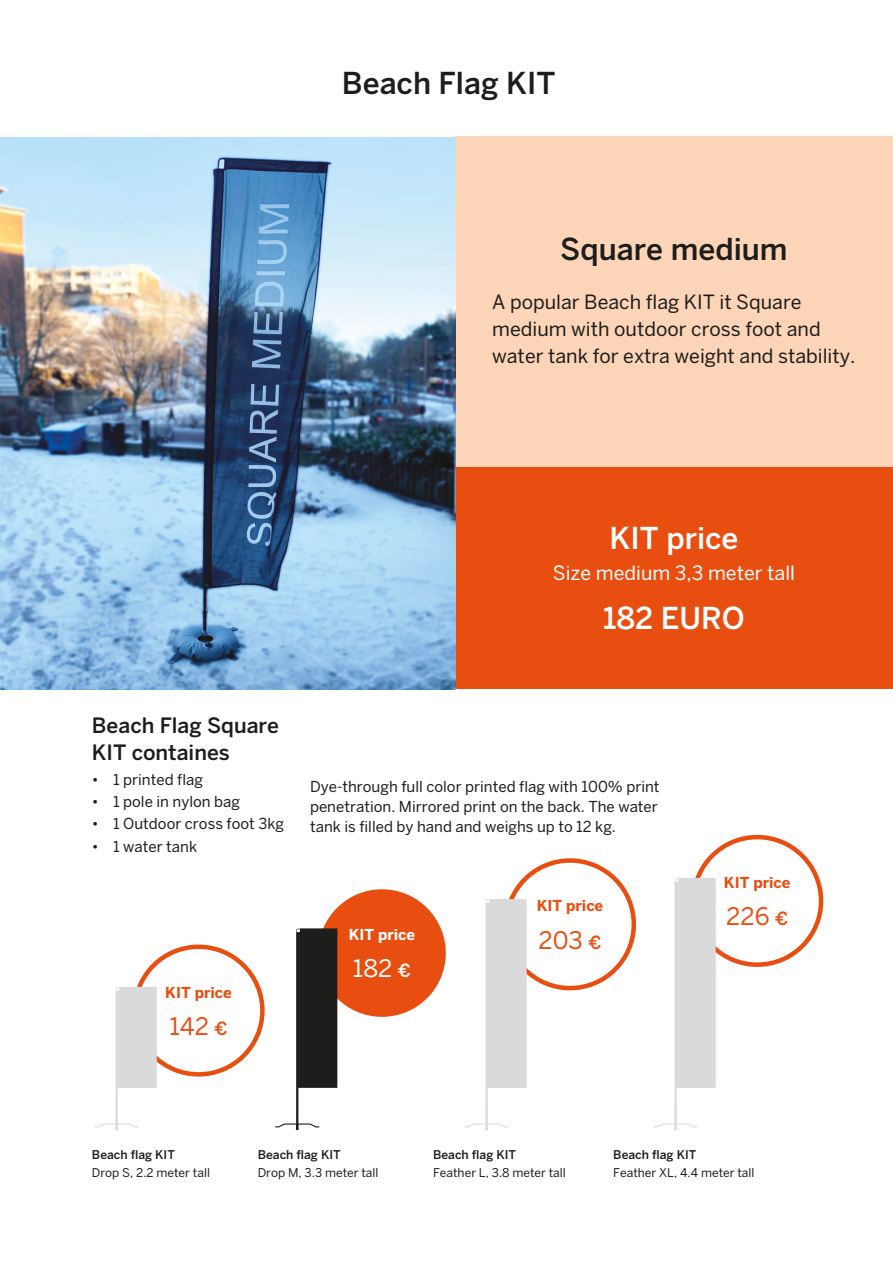
<style>
.page{position:relative;width:893px;height:1263px;background:#fff}
.page>*{position:absolute;margin:0;border:0;box-sizing:border-box;transform-origin:0 0}
.Paket_txt_-_paketpri{font:500 30px "Benton Sans";color:#fff}
.Paket_text_-_H1{font:500 30px "Benton Sans";color:#1d1d1b}
.Produktnamn{font:500 30px "Benton Sans";color:#1d1d1b}
.Paket_txt_-_paketpri-2{font:24px "Benton Sans";color:#e84e0f}
.Paket_txt_-_paketpri-3{font:24px "Benton Sans";color:#fff}
.Paket_txt_-_H2{font:500 21px/27px "Benton Sans";color:#1d1d1b}
.Paket_txt_-_ingress{font:19.5px/27px "Benton Sans";color:#1d1d1b}
.Paket_txt_-_ingress-2{font:19.5px "Benton Sans";color:#fff}
.Paket_txt_-_P{font:15px/20.2px "Benton Sans";color:#1d1d1b;text-align:justify}
.Paket_txt_-_paketpri-4{font:700 15px "Benton Sans";color:#e84e0f}
.Paket_txt_-_paketpri-5{font:700 15px "Benton Sans";color:#fff}
.Paket_txt_-_P-2{font:12px "Benton Sans";color:#1d1d1b}
.Paket_txt_-_P-3{font:500 12px "Benton Sans";color:#1d1d1b}
.s1{font-weight:500;font-size:18px}
</style>
<div class="page">
<div style="left:455px;top:136px;width:438px;height:533px;background:#fcd4b7"></div>
<div style="left:455px;top:468px;width:438px;height:221px;background:#e84e0f"></div>
<img style="left:0;top:137px;width:455px;height:552px">
<div style="left:133px;top:944px;width:132px;height:132px;border:4px solid #e84e0f;border-radius:50%"></div>
<div style="left:504px;top:858px;width:132px;height:132px;border:4px solid #e84e0f;border-radius:50%"></div>
<div style="left:691px;top:835px;width:132px;height:132px;border:4px solid #e84e0f;border-radius:50%"></div>
<div style="left:318px;top:889px;width:128px;height:128px;background:#e84e0f;border-radius:50%"></div>
<svg style="left:653px;top:878px;width:63px;height:252px"></svg>
<svg style="left:95px;top:987px;width:62px;height:143px"></svg>
<svg style="left:275px;top:928px;width:62px;height:202px"></svg>
<svg style="left:465px;top:899px;width:62px;height:231px"></svg>
<p class="Produktnamn" style="left:342px;top:66px;width:215px">Beach Flag KIT</p>
<p class="Paket_text_-_H1" style="left:560px;top:232px;width:229px">Square medium</p>
<p class="Paket_txt_-_ingress" style="left:492px;top:288px;width:365px">A popular Beach flag KIT it Square medium with outdoor cross foot and water tank for extra weight and stability.</p>
<p class="Paket_txt_-_paketpri" style="left:609px;top:520px;width:130px">KIT price</p>
<p class="Paket_txt_-_ingress-2" style="left:553px;top:561px;width:244px">Size medium 3,3 meter tall</p>
<p class="Paket_txt_-_paketpri" style="left:603px;top:600px;width:143px">182 EURO</p>
<p class="Paket_txt_-_H2" style="left:92px;top:712px;width:189px">Beach Flag Square<br>KIT containes</p>
<p class="Paket_txt_-_P" style="left:92px;top:769px;width:113px">• 1 printed flag</p>
<p class="Paket_txt_-_P" style="left:92px;top:791px;width:150px">• 1 pole in nylon bag</p>
<p class="Paket_txt_-_P" style="left:92px;top:814px;width:194px">• 1 Outdoor cross foot 3kg</p>
<p class="Paket_txt_-_P" style="left:92px;top:836px;width:107px">• 1 water tank</p>
<p class="Paket_txt_-_paketpri-4" style="left:165px;top:983px;width:68px">KIT price</p>
<p class="Paket_txt_-_paketpri-2" style="left:169px;top:1012px;width:60px">142 <span class="s1">¤</span></p>
<p class="Paket_txt_-_P" style="left:310px;top:776px;width:351px">Dye-through full color printed flag with 100% print penetration. Mirrored print on the back. The water tank is filled by hand and weighs up to 12 kg.</p>
<p class="Paket_txt_-_paketpri-5" style="left:349px;top:925px;width:68px">KIT price</p>
<p class="Paket_txt_-_paketpri-3" style="left:353px;top:954px;width:60px">182 <span class="s1">¤</span></p>
<p class="Paket_txt_-_paketpri-4" style="left:537px;top:897px;width:68px">KIT price</p>
<p class="Paket_txt_-_paketpri-2" style="left:538px;top:925px;width:65px">203 <span class="s1">¤</span></p>
<p class="Paket_txt_-_paketpri-4" style="left:724px;top:873px;width:68px">KIT price</p>
<p class="Paket_txt_-_paketpri-2" style="left:726px;top:902px;width:64px">226 <span class="s1">¤</span></p>
<p class="Paket_txt_-_P-3" style="left:92px;top:1148px;width:85px">Beach flag KIT</p>
<p class="Paket_txt_-_P-2" style="left:92px;top:1166px;width:120px">Drop S, 2.2 meter tall</p>
<p class="Paket_txt_-_P-3" style="left:258px;top:1148px;width:85px">Beach flag KIT</p>
<p class="Paket_txt_-_P-2" style="left:258px;top:1166px;width:122px">Drop M, 3.3 meter tall</p>
<p class="Paket_txt_-_P-3" style="left:433px;top:1148px;width:85px">Beach flag KIT</p>
<p class="Paket_txt_-_P-2" style="left:433px;top:1166px;width:134px">Feather L, 3.8 meter tall</p>
<p class="Paket_txt_-_P-3" style="left:613px;top:1148px;width:85px">Beach flag KIT</p>
<p class="Paket_txt_-_P-2" style="left:613px;top:1166px;width:143px">Feather XL, 4.4 meter tall</p>
</div>
